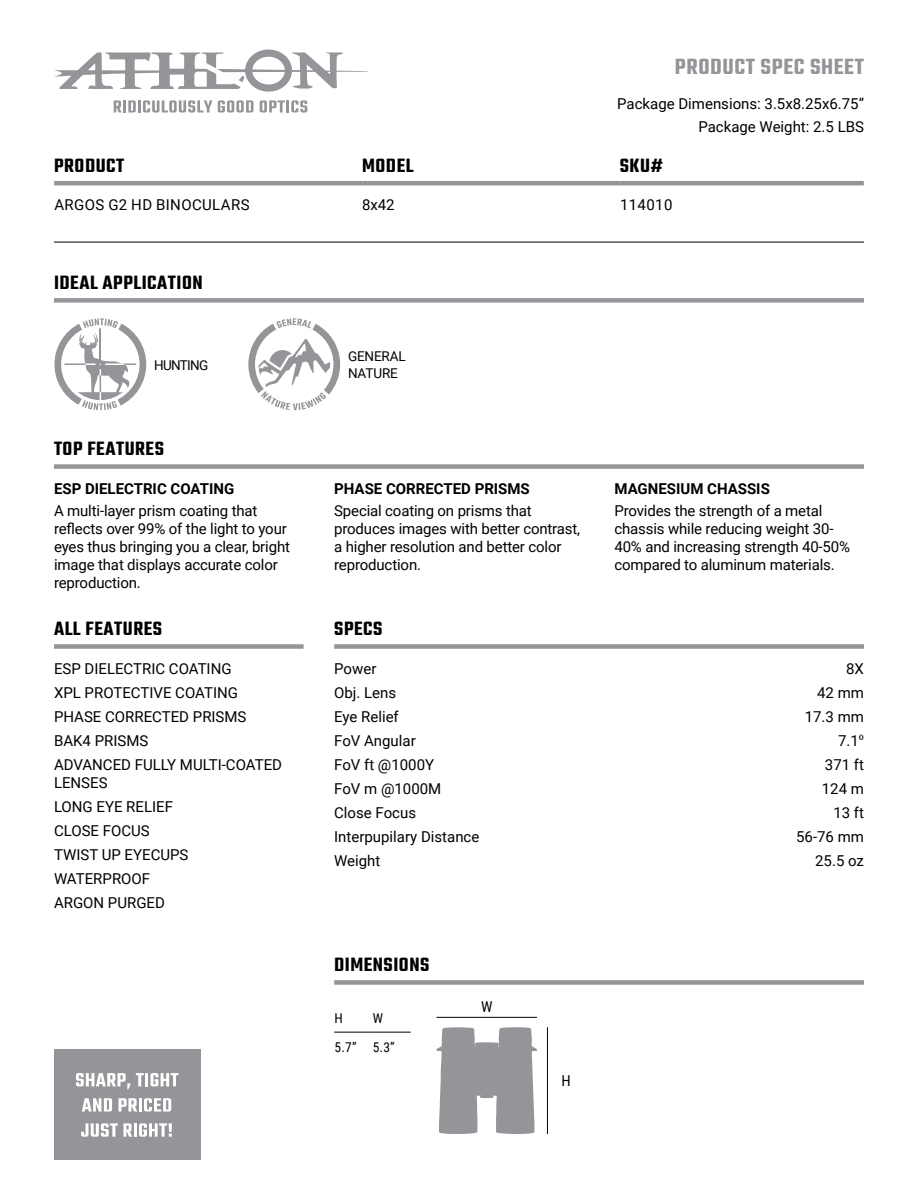
<style>
.page{position:relative;width:918px;height:1188px;background:#fff}
.page>*{position:absolute;margin:0;border:0;box-sizing:border-box;transform-origin:0 0}
.t1{font:600 24px "Teko";letter-spacing:.025em;color:#939598}
.t2{font:600 21px "Teko";letter-spacing:.025em;color:#000}
.t3{font:15px/24px "Roboto";letter-spacing:-.01em;color:#000}
.t4{font:700 15px "Roboto";color:#000}
.t5{font:15px "Roboto";letter-spacing:.025em;color:#000}
.t6{font:15px "Roboto Condensed";color:#000}
.t7{font:13.5px/16.2px "Roboto";letter-spacing:-.01em;color:#000}
.t8{font:13.5px/29px "Roboto Condensed";color:#000}
.t9{font:13.5px "Roboto";letter-spacing:-.05em;color:#000}
.s1{font-family:"Minion Pro"}
</style>
<div class="page">
<svg style="left:114px;top:100px;width:98px;height:12px"></svg>
<svg style="left:218px;top:100px;width:36px;height:12px"></svg>
<svg style="left:260px;top:100px;width:47px;height:12px"></svg>
<svg style="left:54px;top:49px;width:313px;height:43px"></svg>
<div style="left:54px;top:298px;width:810px;height:5px;background:#939598"></div>
<div style="left:54px;top:464px;width:810px;height:5px;background:#939598"></div>
<div style="left:54px;top:644px;width:250px;height:5px;background:#939598"></div>
<div style="left:334px;top:644px;width:530px;height:5px;background:#939598"></div>
<div style="left:334px;top:980px;width:530px;height:5px;background:#939598"></div>
<hr style="left:54px;top:181px;width:308px;height:4px;background:#939598">
<hr style="left:362px;top:181px;width:258px;height:4px;background:#939598">
<hr style="left:620px;top:181px;width:244px;height:4px;background:#939598">
<hr style="left:54px;top:242px;width:810px;height:1px;background:#000">
<div style="left:54px;top:1050px;width:146px;height:110px;background:#939598"></div>
<svg style="left:76px;top:1073px;width:54px;height:16px"></svg>
<svg style="left:136px;top:1073px;width:42px;height:13px"></svg>
<svg style="left:82px;top:1098px;width:30px;height:14px"></svg>
<svg style="left:118px;top:1098px;width:19px;height:14px"></svg>
<hr style="left:139px;top:1098px;width:3px;height:14px;background:#fff">
<svg style="left:144px;top:1098px;width:27px;height:14px"></svg>
<svg style="left:81px;top:1123px;width:51px;height:14px"></svg>
<hr style="left:134px;top:1123px;width:3px;height:14px;background:#fff">
<svg style="left:139px;top:1123px;width:33px;height:14px"></svg>
<hr style="left:334px;top:1032px;width:38px;height:1px;background:#000">
<hr style="left:372px;top:1032px;width:39px;height:1px;background:#000">
<hr style="left:436px;top:1017px;width:101px;height:1px;background:#000">
<hr style="left:547px;top:1027px;width:1px;height:107px;background:#000">
<svg style="left:436px;top:1027px;width:101px;height:107px"></svg>
<svg style="left:54px;top:318px;width:92px;height:92px"></svg>
<svg style="left:248px;top:318px;width:92px;height:92px"></svg>
<h1 class="t1" style="left:675px;top:52px;width:191px">PRODUCT SPEC SHEET</h1>
<p class="t3" style="left:617px;top:94px;width:248px;line-height:22.2px;text-align:right">Package Dimensions: 3.5x8.25x6.75”<br>Package Weight: 2.5 LBS</p>
<h2 class="t2" style="left:54px;top:153px;width:72px">PRODUCT</h2>
<h2 class="t2" style="left:362px;top:153px;width:53px">MODEL</h2>
<h2 class="t2" style="left:620px;top:153px;width:45px">SKU#</h2>
<p class="t5" style="left:54px;top:198px;width:197px">ARGOS G2 HD BINOCULARS</p>
<p class="t3" style="left:362px;top:194px;width:34px">8x42</p>
<p class="t3" style="left:620px;top:194px;width:54px">114010</p>
<h2 class="t2" style="left:54px;top:269px;width:150px">IDEAL APPLICATION</h2>
<p class="t9" style="left:154px;top:360px;width:56px">HUNTING</p>
<p class="t7" style="left:348px;top:350px;width:59px">GENERAL<br>NATURE</p>
<h2 class="t2" style="left:54px;top:435px;width:111px">TOP FEATURES</h2>
<p class="t4" style="left:54px;top:480px;width:182px">ESP DIELECTRIC COATING</p>
<p class="t3" style="left:54px;top:501px;width:238px;line-height:18px">A multi-layer prism coating that reflects over 99% of the light to your eyes thus bringing you a clear, bright image that displays accurate color reproduction.</p>
<p class="t4" style="left:334px;top:480px;width:197px">PHASE CORRECTED PRISMS</p>
<p class="t3" style="left:334px;top:501px;width:248px;line-height:18px">Special coating on prisms that produces images with better contrast, a higher resolution and better color reproduction.</p>
<h2 class="t2" style="left:54px;top:615px;width:110px">ALL FEATURES</h2>
<h2 class="t2" style="left:334px;top:615px;width:50px">SPECS</h2>
<p class="t4" style="left:614px;top:480px;width:157px">MAGNESIUM CHASSIS</p>
<p class="t3" style="left:614px;top:501px;width:237px;line-height:18px">Provides the strength of a metal chassis while reducing weight 30- 40% and increasing strength 40-50% compared to aluminum materials.</p>
<p class="t3" style="left:54px;top:658px;width:230px">ESP DIELECTRIC COATING<br>XPL PROTECTIVE COATING<br>PHASE CORRECTED PRISMS<br>BAK4 PRISMS<br>ADVANCED FULLY MULTI-COATED</p>
<p class="t3" style="left:54px;top:772px;width:136px">LENSES<br>LONG EYE RELIEF<br>CLOSE FOCUS<br>TWIST UP EYECUPS<br>WATERPROOF<br>ARGON PURGED</p>
<p class="t3" style="left:334px;top:657px;width:147px">Power<br>Obj. Lens<br>Eye Relief<br>FoV Angular<br>FoV ft @1000Y<br>FoV m @1000M<br>Close Focus<br>Interpupilary Distance<br>Weight</p>
<p class="t3" style="left:796px;top:658px;width:69px;text-align:right">8X<br>42 mm<br>17.3 mm<br>7.1<span class="s1">⁰<br></span>371 ft<br>124 m<br>13 ft<br>56-76 mm<br>25.5 oz</p>
<h2 class="t2" style="left:334px;top:951px;width:97px">DIMENSIONS</h2>
<p class="t8" style="left:334px;top:1004px;width:62px;text-indent:38px">W<br>5.7” 5.3”</p>
<p class="t8" style="left:334px;top:1004px;width:10px">H</p>
<p class="t6" style="left:481px;top:999px;width:13px">W</p>
<p class="t6" style="left:561px;top:1072px;width:11px">H</p>
</div>
